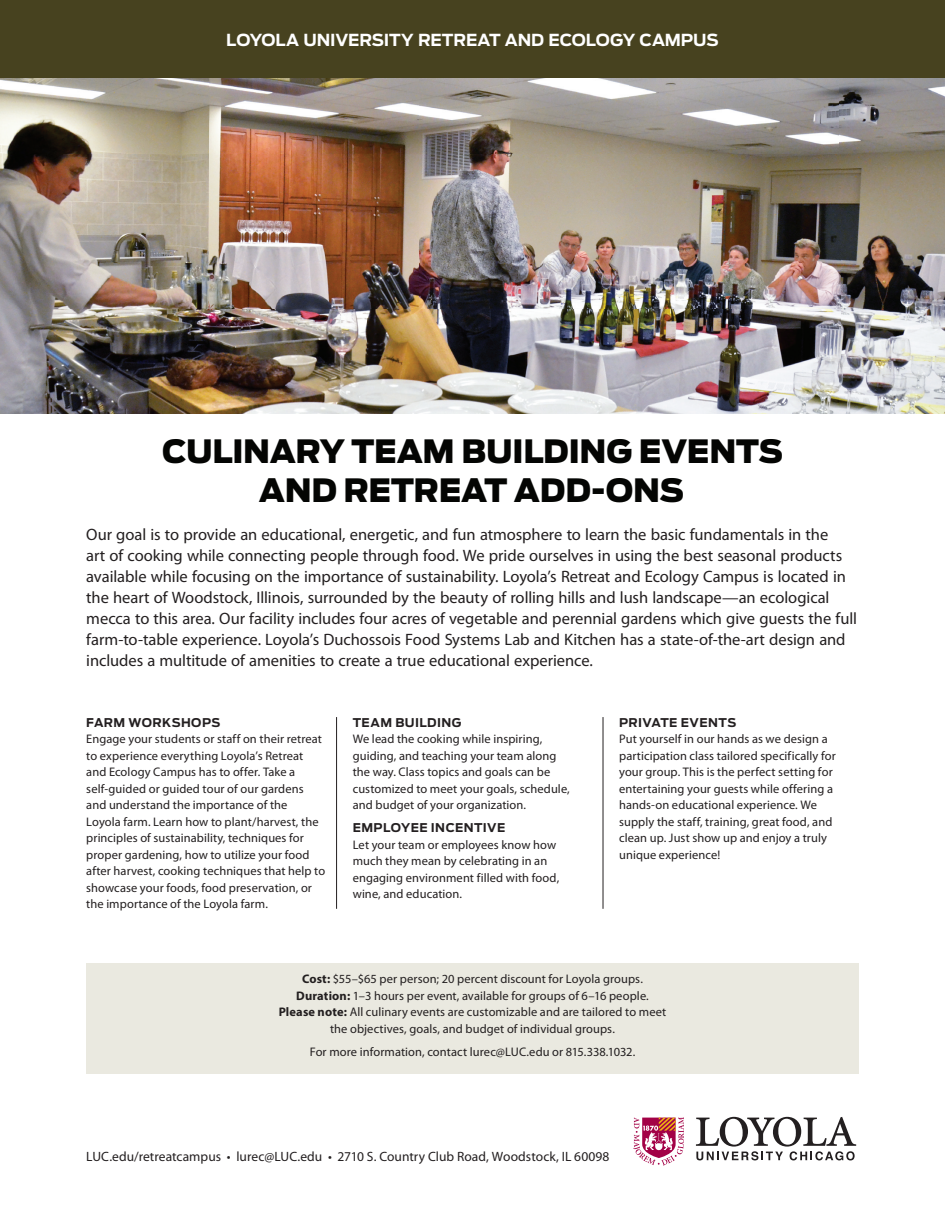
<style>
.page{position:relative;width:945px;height:1215px;background:#fff}
.page>*{position:absolute;margin:0;border:0;box-sizing:border-box;transform-origin:0 0}
.t1{font:900 31.95px/39.3px "Antenna";letter-spacing:-.01em;color:#040503;text-align:center}
.t2{font:16.5px/21px "Myriad Pro";letter-spacing:-.005em;color:#231f20}
.t3{font:700 16.5px "Antenna";letter-spacing:-.01em;color:#fff}
.t4{font:13.5px "Myriad Pro";color:#231f20}
.t5{font:12.45px/16.5px "Myriad Pro";letter-spacing:.005em;color:#231f20}
.t6{font:700 12px "Antenna";letter-spacing:.035em;color:#231f20}
.s1{font-weight:700}
</style>
<div class="page">
<svg style="left:696px;top:1117px;width:160px;height:43px"></svg>
<svg style="left:633px;top:1117px;width:51px;height:49px"></svg>
<div style="left:86px;top:963px;width:773px;height:110px;background:#eae9e0"></div>
<hr style="left:336px;top:717px;width:1px;height:192px;background:#231f20">
<hr style="left:603px;top:717px;width:1px;height:192px;background:#231f20">
<img style="left:0;top:78px;width:945px;height:335px">
<div style="left:0;top:0;width:945px;height:78px;background:#47421f"></div>
<h2 class="t3" style="left:226px;top:29px;width:494px">LOYOLA UNIVERSITY RETREAT AND ECOLOGY CAMPUS</h2>
<h1 class="t1" style="left:162px;top:432px;width:622px">CULINARY TEAM BUILDING EVENTS<br>AND RETREAT ADD-ONS</h1>
<p class="t2" style="left:86px;top:524px;width:772px">Our goal is to provide an educational, energetic, and fun atmosphere to learn the basic fundamentals in the<br>art of cooking while connecting people through food. We pride ourselves in using the best seasonal products available while focusing on the importance of sustainability. Loyola’s Retreat and Ecology Campus is located in the heart of Woodstock, Illinois, surrounded by the beauty of rolling hills and lush landscape—an ecological mecca to this area. Our facility includes four acres of vegetable and perennial gardens which give guests the full farm-to-table experience. Loyola’s Duchossois Food Systems Lab and Kitchen has a state-of-the-art design and includes a multitude of amenities to create a true educational experience.</p>
<p class="t6" style="left:86px;top:714px;width:136px">FARM WORKSHOPS</p>
<p class="t5" style="left:86px;top:731px;width:240px">Engage your students or staff on their retreat to experience everything Loyola’s Retreat and Ecology Campus has to offer. Take a self-guided or guided tour of our gardens and understand the importance of the<br>Loyola farm. Learn how to plant/harvest, the principles of sustainability, techniques for proper gardening, how to utilize your food after harvest, cooking techniques that help to showcase your foods, food preservation, or the importance of the Loyola farm.</p>
<p class="t6" style="left:353px;top:714px;width:110px">TEAM BUILDING</p>
<p class="t5" style="left:353px;top:731px;width:219px">We lead the cooking while inspiring, guiding, and teaching your team along the way. Class topics and goals can be customized to meet your goals, schedule, and budget of your organization.</p>
<p class="t6" style="left:353px;top:820px;width:154px">EMPLOYEE INCENTIVE</p>
<p class="t5" style="left:353px;top:837px;width:208px">Let your team or employees know how much they mean by celebrating in an engaging environment filled with food, wine, and education.</p>
<p class="t6" style="left:619px;top:714px;width:119px">PRIVATE EVENTS</p>
<p class="t5" style="left:619px;top:731px;width:218px">Put yourself in our hands as we design a participation class tailored specifically for your group. This is the perfect setting for entertaining your guests while offering a hands-on educational experience. We supply the staff, training, great food, and clean up. Just show up and enjoy a truly unique experience!</p>
<p class="t5" style="left:279px;top:971px;width:389px;text-align:center"><span class="s1">Cost:</span> $55–$65 per person; 20 percent discount for Loyola groups.<br><span class="s1">Duration:</span> 1–3 hours per event, available for groups of 6–16 people.<br><span class="s1">Please note:</span> All culinary events are customizable and are tailored to meet the objectives, goals, and budget of individual groups.</p>
<p class="t5" style="left:310px;top:1044px;width:327px">For more information, contact lurec@LUC.edu or 815.338.1032.</p>
<p class="t4" style="left:86px;top:1149px;width:525px">LUC.edu/retreatcampus • lurec@LUC.edu • 2710 S. Country Club Road, Woodstock, IL 60098</p>
</div>
